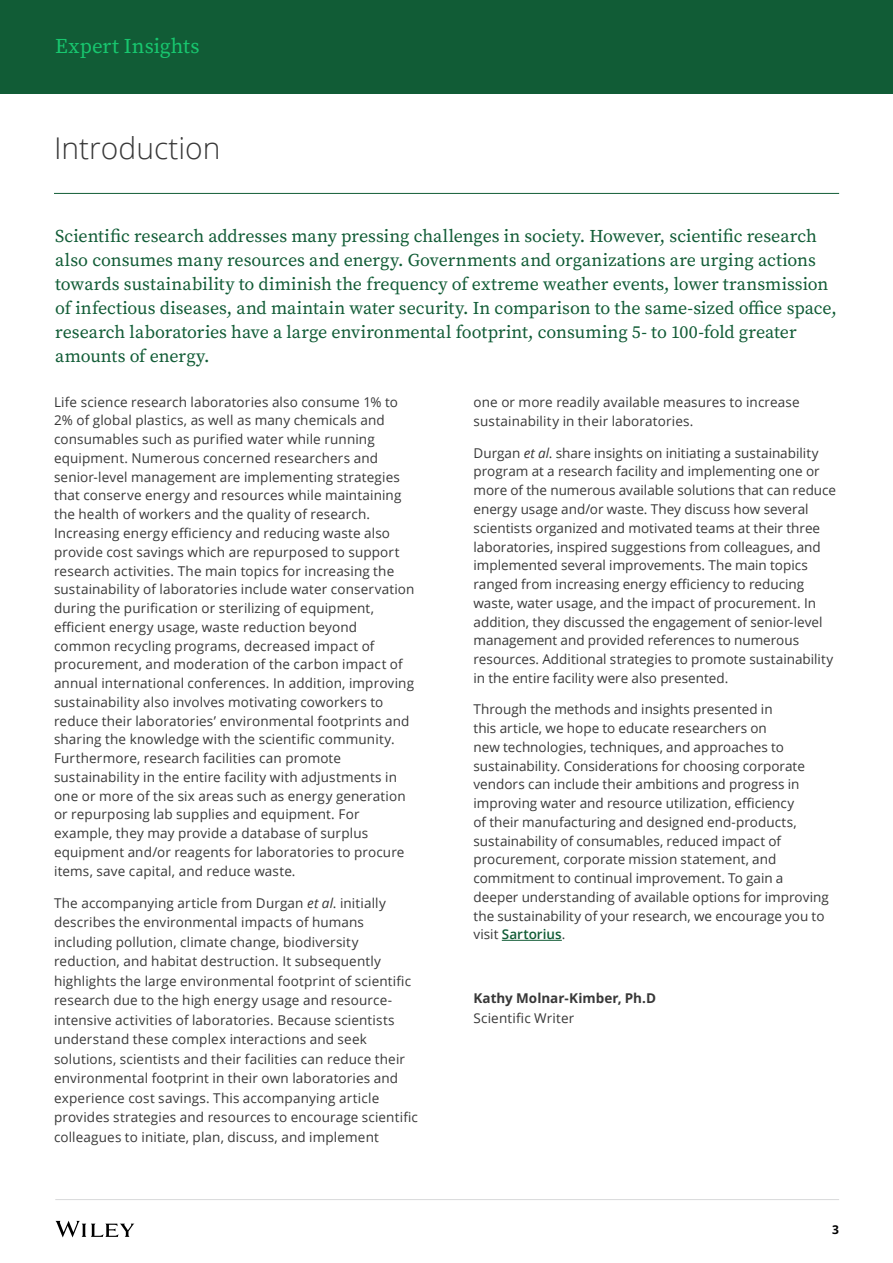
<style>
.page{position:relative;width:893px;height:1263px;background:#fff}
.page>*{position:absolute;margin:0;border:0;box-sizing:border-box;transform-origin:0 0}
.t1{font:300 30px "Open Sans";color:#383838}
.t2{font:21px "Source Serif Pro";letter-spacing:.005em;color:#18c76f}
.t3{font:18px/24px "Source Serif Pro";color:#115c36}
.t4{font:13.5px/18.8px "Open Sans";letter-spacing:.01em;color:#383838}
.t5{font:700 13.5px "Open Sans";letter-spacing:-.005em;color:#383838}
.t6{font:700 12px "Open Sans";color:#000}
.s1{font-style:italic}
.s2{font-weight:600;color:#115c36}
</style>
<div class="page">
<div style="left:0;top:0;width:893px;height:94px;background:#115c36"></div>
<svg style="left:56px;top:1221px;width:78px;height:16px"></svg>
<hr style="left:55px;top:1199px;width:784px;height:1px;background:#d8d9da">
<hr style="left:502px;top:940px;width:60px;height:1px;background:#115c36">
<hr style="left:54px;top:193px;width:785px;height:1px;background:#115c36">
<h2 class="t2" style="left:55px;top:32px;width:146px">Expert Insights</h2>
<h1 class="t1" style="left:54px;top:128px;width:168px">Introduction</h1>
<p class="t3" style="left:55px;top:224px;width:783px">Scientific research addresses many pressing challenges in society. However, scientific research also consumes many resources and energy. Governments and organizations are urging actions towards sustainability to diminish the frequency of extreme weather events, lower transmission of infectious diseases, and maintain water security. In comparison to the same-sized office space, research laboratories have a large environmental footprint, consuming 5- to 100-fold greater amounts of energy.</p>
<p class="t4" style="left:54px;top:392px;width:362px">Life science research laboratories also consume 1% to 2% of global plastics, as well as many chemicals and consumables such as purified water while running equipment. Numerous concerned researchers and senior-level management are implementing strategies that conserve energy and resources while maintaining the health of workers and the quality of research.<br>Increasing energy efficiency and reducing waste also provide cost savings which are repurposed to support research activities. The main topics for increasing the sustainability of laboratories include water conservation during the purification or sterilizing of equipment, efficient energy usage, waste reduction beyond common recycling programs, decreased impact of procurement, and moderation of the carbon impact of annual international conferences. In addition, improving sustainability also involves motivating coworkers to reduce their laboratories’ environmental footprints and sharing the knowledge with the scientific community.<br>Furthermore, research facilities can promote sustainability in the entire facility with adjustments in one or more of the six areas such as energy generation or repurposing lab supplies and equipment. For example, they may provide a database of surplus equipment and/or reagents for laboratories to procure items, save capital, and reduce waste.</p>
<p class="t4" style="left:54px;top:893px;width:366px;line-height:19.5px">The accompanying article from Durgan <span class="s1">et al</span>. initially describes the environmental impacts of humans including pollution, climate change, biodiversity reduction, and habitat destruction. It subsequently highlights the large environmental footprint of scientific research due to the high energy usage and resource&shy;intensive activities of laboratories. Because scientists understand these complex interactions and seek solutions, scientists and their facilities can reduce their environmental footprint in their own laboratories and experience cost savings. This accompanying article provides strategies and resources to encourage scientific colleagues to initiate, plan, discuss, and implement</p>
<p class="t4" style="left:473px;top:392px;width:328px;line-height:19.5px">one or more readily available measures to increase sustainability in their laboratories.</p>
<p class="t4" style="left:473px;top:443px;width:364px">Durgan <span class="s1">et al</span>. share insights on initiating a sustainability program at a research facility and implementing one or more of the numerous available solutions that can reduce energy usage and/or waste. They discuss how several scientists organized and motivated teams at their three laboratories, inspired suggestions from colleagues, and implemented several improvements. The main topics ranged from increasing energy efficiency to reducing waste, water usage, and the impact of procurement. In addition, they discussed the engagement of senior-level management and provided references to numerous resources. Additional strategies to promote sustainability in the entire facility were also presented.</p>
<p class="t4" style="left:473px;top:700px;width:357px">Through the methods and insights presented in<br>this article, we hope to educate researchers on<br>new technologies, techniques, and approaches to sustainability. Considerations for choosing corporate vendors can include their ambitions and progress in improving water and resource utilization, efficiency<br>of their manufacturing and designed end-products, sustainability of consumables, reduced impact of procurement, corporate mission statement, and commitment to continual improvement. To gain a deeper understanding of available options for improving the sustainability of your research, we encourage you to visit <span class="s2">Sartorius</span>.</p>
<p class="t5" style="left:473px;top:989px;width:184px">Kathy Molnar-Kimber, Ph.D</p>
<p class="t4" style="left:473px;top:1008px;width:102px">Scientific Writer</p>
<p class="t6" style="left:832px;top:1221px;width:8px">3</p>
</div>
